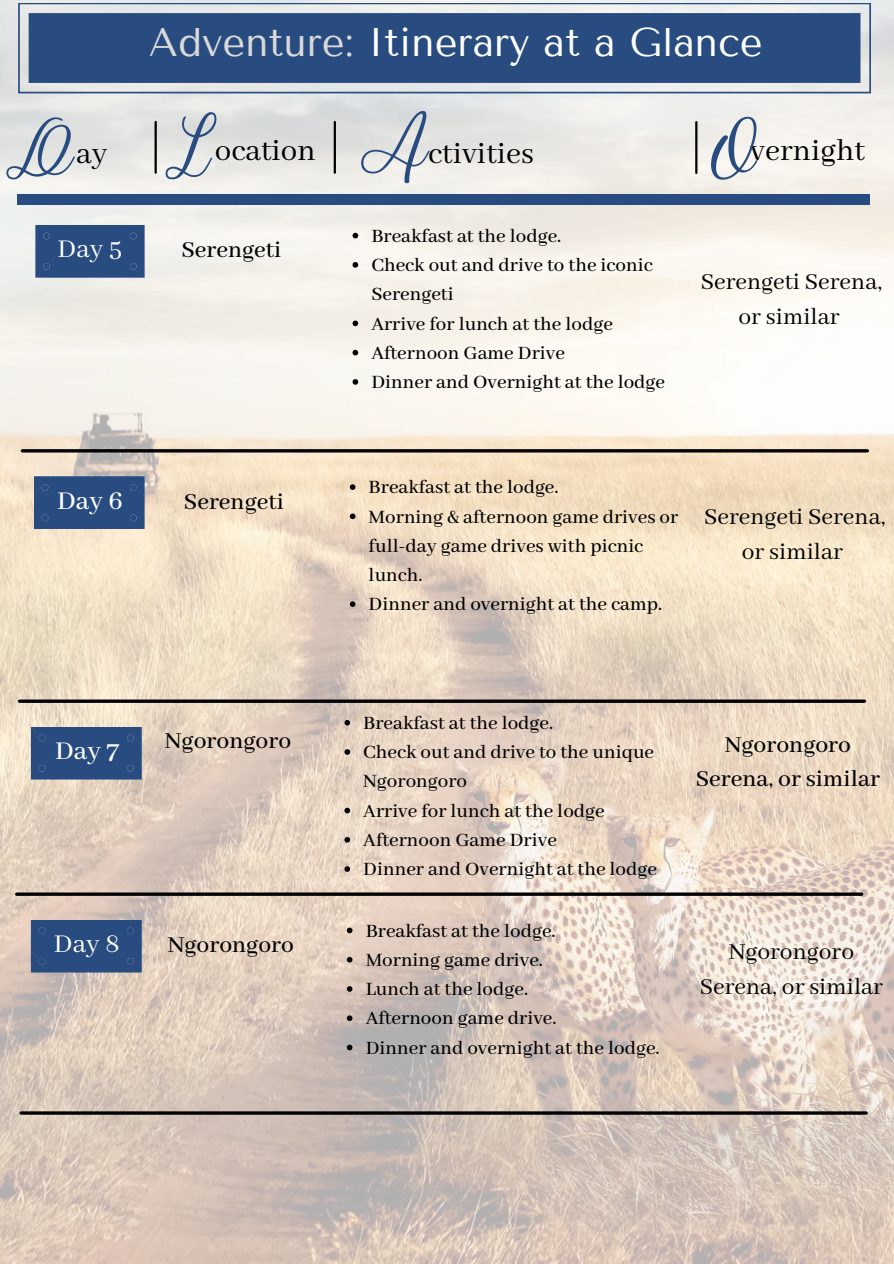
<style>
.page{position:relative;width:894px;height:1264px;background:#fff}
.page>*{position:absolute;margin:0;border:0;box-sizing:border-box;transform-origin:0 0}
.t1{font:39.9px "Tenor Sans";color:#fff}
.t2{font:33px "Abhaya Libre";color:#000}
.t3{font:28.5px "Abhaya Libre";color:#fff}
.t4{font:500 28.5px "Abhaya Libre";color:#fff}
.t5{font:25.5px/34.8px "Abhaya Libre";color:#000;text-align:center}
.t6{font:500 25.5px/34.8px "Abhaya Libre";color:#000;text-align:center}
.t7{font:500 21px/29.2px "Abhaya Libre";color:#000}
.s1{color:#d9d9d9}
</style>
<div class="page">
<img style="left:0;top:0;width:893px;height:1263px">
<hr style="left:22px;top:449px;width:845px;height:3px;background:#000">
<svg style="left:18px;top:3px;width:852px;height:90px;background:#506c96"></svg>
<div style="left:35px;top:225px;width:109px;height:53px;background:#284b80"></div>
<div style="left:130px;top:263px;width:6px;height:7px;background:#284b80;border-radius:50%"></div>
<div style="left:43px;top:263px;width:7px;height:7px;background:#284b80;border-radius:50%"></div>
<div style="left:34px;top:476px;width:110px;height:53px;background:#284b80"></div>
<div style="left:42px;top:484px;width:6px;height:7px;background:#284b80;border-radius:50%"></div>
<div style="left:130px;top:484px;width:6px;height:7px;background:#284b80;border-radius:50%"></div>
<div style="left:130px;top:514px;width:6px;height:7px;background:#284b80;border-radius:50%"></div>
<div style="left:42px;top:514px;width:6px;height:7px;background:#284b80;border-radius:50%"></div>
<svg style="left:352px;top:233px;width:6px;height:5px"></svg>
<svg style="left:352px;top:262px;width:6px;height:6px"></svg>
<svg style="left:352px;top:320px;width:6px;height:6px"></svg>
<svg style="left:352px;top:350px;width:6px;height:5px"></svg>
<svg style="left:352px;top:379px;width:6px;height:6px"></svg>
<svg style="left:350px;top:484px;width:5px;height:6px"></svg>
<svg style="left:350px;top:513px;width:5px;height:6px"></svg>
<svg style="left:350px;top:601px;width:5px;height:6px"></svg>
<svg style="left:20px;top:699px;width:844px;height:4px;background:#23201d"></svg>
<hr style="left:17px;top:892px;width:844px;height:3px;background:#000">
<hr style="left:21px;top:1111px;width:844px;height:3px;background:#000">
<div style="left:31px;top:726px;width:111px;height:53px;background:#284b80"></div>
<div style="left:31px;top:919px;width:111px;height:53px;background:#284b80"></div>
<div style="left:39px;top:927px;width:6px;height:7px;background:#284b80;border-radius:50%"></div>
<div style="left:127px;top:927px;width:7px;height:7px;background:#284b80;border-radius:50%"></div>
<svg style="left:127px;top:957px;width:7px;height:7px"></svg>
<div style="left:39px;top:957px;width:6px;height:7px;background:#284b80;border-radius:50%"></div>
<svg style="left:344px;top:720px;width:6px;height:5px"></svg>
<svg style="left:344px;top:749px;width:6px;height:5px"></svg>
<svg style="left:344px;top:807px;width:6px;height:6px"></svg>
<svg style="left:344px;top:837px;width:6px;height:5px"></svg>
<svg style="left:344px;top:866px;width:6px;height:5px"></svg>
<svg style="left:347px;top:927px;width:5px;height:6px"></svg>
<svg style="left:347px;top:956px;width:5px;height:6px"></svg>
<svg style="left:347px;top:986px;width:5px;height:5px"></svg>
<svg style="left:347px;top:1015px;width:5px;height:6px"></svg>
<svg style="left:347px;top:1044px;width:5px;height:6px"></svg>
<div style="left:17px;top:195px;width:852px;height:9px;background:#284b80"></div>
<hr style="left:154px;top:122px;width:3px;height:51px;background:#000">
<hr style="left:333px;top:122px;width:3px;height:51px;background:#000">
<hr style="left:695px;top:122px;width:2px;height:51px;background:#000">
<svg style="left:1px;top:115px;width:76px;height:65px;background:#e3e4e2"></svg>
<svg style="left:160px;top:111px;width:62px;height:69px;background:#e5e5e2"></svg>
<svg style="left:356px;top:110px;width:77px;height:77px;background:#e6e6e3"></svg>
<div style="left:706px;top:115px;width:55px;height:66px;background:#f4f2ec"></div>
<h1 class="t1" style="left:149px;top:19px;width:615px"><span class="s1">Adventure:</span> Itinerary at a Glance</h1>
<h2 class="t2" style="left:76px;top:135px;width:33px">ay</h2>
<h2 class="t2" style="left:215px;top:132px;width:102px">ocation</h2>
<h2 class="t2" style="left:428px;top:135px;width:107px">ctivities</h2>
<h2 class="t2" style="left:750px;top:132px;width:116px">vernight</h2>
<h3 class="t3" style="left:58px;top:233px;width:66px">Day 5</h3>
<p class="t6" style="left:181px;top:233px;width:101px">Serengeti</p>
<p class="t7" style="left:371px;top:222px;width:295px">Breakfast at the lodge.<br>Check out and drive to the iconic<br>Serengeti<br>Arrive for lunch at the lodge<br>Afternoon Game Drive<br>Dinner and Overnight at the lodge</p>
<p class="t5" style="left:700px;top:265px;width:183px">Serengeti Serena, or similar</p>
<h3 class="t4" style="left:57px;top:485px;width:67px">Day 6</h3>
<p class="t6" style="left:184px;top:485px;width:101px">Serengeti</p>
<p class="t7" style="left:368px;top:473px;width:311px">Breakfast at the lodge.<br>Morning &amp; afternoon game drives or full-day game drives with picnic lunch.<br>Dinner and overnight at the camp.</p>
<p class="t5" style="left:704px;top:500px;width:183px">Serengeti Serena, or similar</p>
<h3 class="t4" style="left:55px;top:735px;width:65px">Day 7</h3>
<p class="t6" style="left:165px;top:724px;width:128px">Ngorongoro</p>
<p class="t7" style="left:363px;top:709px;width:295px">Breakfast at the lodge.<br>Check out and drive to the unique<br>Ngorongoro<br>Arrive for lunch at the lodge<br>Afternoon Game Drive<br>Dinner and Overnight at the lodge</p>
<p class="t6" style="left:695px;top:727px;width:186px">Ngorongoro<br>Serena, or similar</p>
<h3 class="t3" style="left:54px;top:928px;width:68px">Day 8</h3>
<p class="t6" style="left:168px;top:928px;width:128px">Ngorongoro</p>
<p class="t7" style="left:365px;top:916px;width:295px">Breakfast at the lodge.<br>Morning game drive.<br>Lunch at the lodge.<br>Afternoon game drive.<br>Dinner and overnight at the lodge.</p>
<p class="t5" style="left:699px;top:935px;width:185px">Ngorongoro<br>Serena, or similar</p>
</div>
